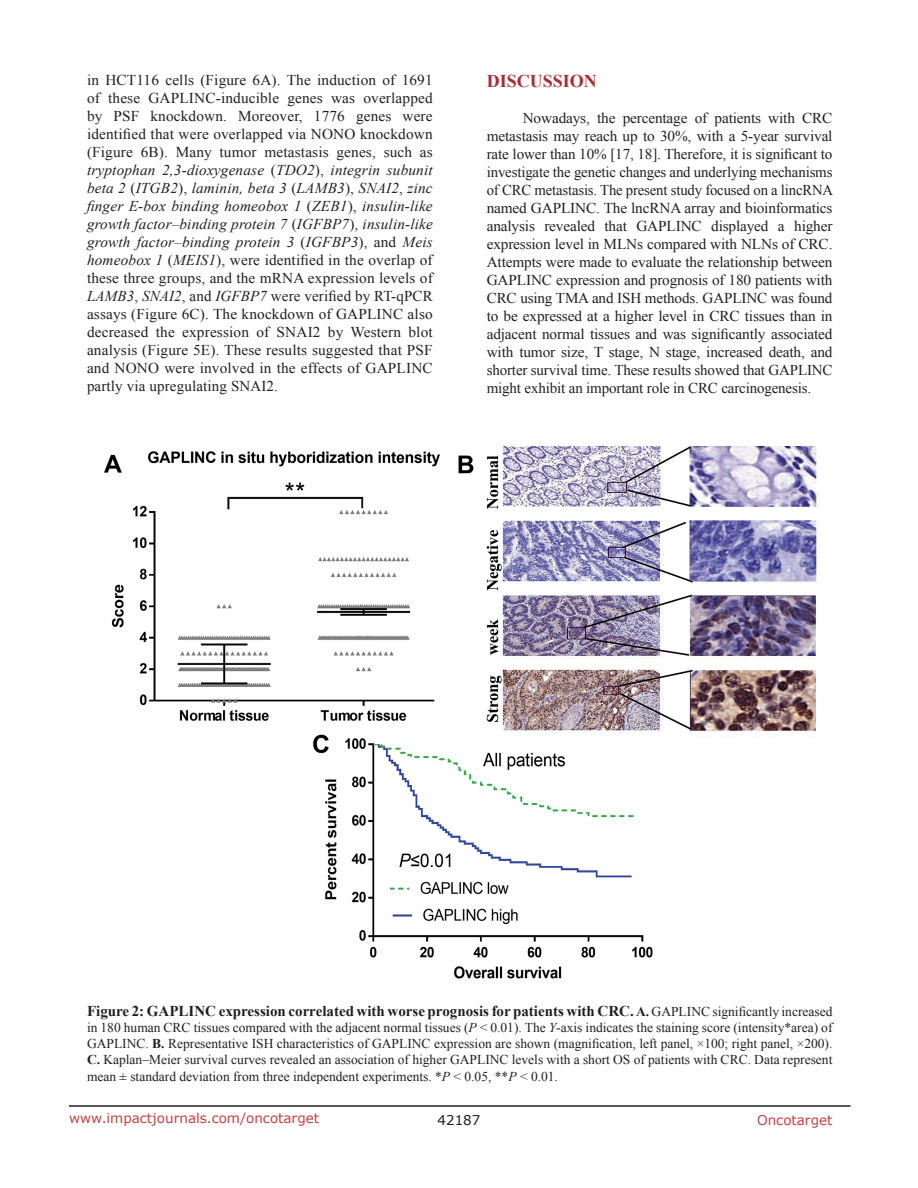
<style>
.page{position:relative;width:918px;height:1188px;background:#fff}
.page>*{position:absolute;margin:0;border:0;box-sizing:border-box;transform-origin:0 0}
.Heading{font:700 18px "Times New Roman";color:#ac2b31}
.BodyText{font:15px/18px "Times New Roman";letter-spacing:-.01em;color:#231f20;text-align:justify}
.figuretext{font:700 15px "Times New Roman";color:#231f20}
.figuretext-2{font:13.5px/16.2px "Times New Roman";color:#231f20;text-align:justify}
.t1{font:13.5px "Verdana";color:#c24141}
.t2{font:13.5px "Verdana";color:#231f20}
.s1{font-style:italic}
.s2{font-size:13.5px}
.s3{font-weight:400;font-size:13.5px}
.s4{font-weight:700}
</style>
<div class="page">
<hr style="left:69px;top:1105px;width:781px;height:2px;background:#231f20">
<img style="left:104px;top:446px;width:716px;height:533px">
<p class="BodyText" style="left:87px;top:71px;width:347px">in HCT116 cells (Figure 6A). The induction of 1691 of these GAPLINC-inducible genes was overlapped by PSF knockdown. Moreover, 1776 genes were identified that were overlapped via NONO knockdown (Figure 6B). Many tumor metastasis genes, such as <span class="s1">tryptophan 2,3-dioxygenase</span> (<span class="s1">TDO2</span>), <span class="s1">integrin subunit beta 2</span> (<span class="s1">ITGB2</span>), <span class="s1">laminin, beta 3</span> (<span class="s1">LAMB3</span>), <span class="s1">SNAI2</span>, <span class="s1">zinc finger E-box binding homeobox 1</span> (<span class="s1">ZEB1</span>), <span class="s1">insulin-like growth factor–binding protein 7</span> (<span class="s1">IGFBP7</span>), <span class="s1">insulin-like growth factor–binding protein 3</span> (<span class="s1">IGFBP3</span>), and <span class="s1">Meis homeobox 1</span> (<span class="s1">MEIS1</span>), were identified in the overlap of these three groups, and the mRNA expression levels of <span class="s1">LAMB3</span>, <span class="s1">SNAI2</span>, and <span class="s1">IGFBP7</span> were verified by RT-qPCR assays (Figure 6C). The knockdown of GAPLINC also decreased the expression of SNAI2 by Western blot analysis (Figure 5E). These results suggested that PSF and NONO were involved in the effects of GAPLINC partly via upregulating SNAI2.</p>
<p class="Heading" style="left:487px;top:69px;width:112px">DISCUSSION</p>
<p class="BodyText" style="left:487px;top:109px;width:348px;text-indent:36px">Nowadays, the percentage of patients with CRC metastasis may reach up to 30%, with a 5-year survival rate lower than 10% [17, 18]. Therefore, it is significant to investigate the genetic changes and underlying mechanisms of CRC metastasis. The present study focused on a lincRNA named GAPLINC. The lncRNA array and bioinformatics analysis revealed that GAPLINC displayed a higher expression level in MLNs compared with NLNs of CRC.<br>Attempts were made to evaluate the relationship between GAPLINC expression and prognosis of 180 patients with CRC using TMA and ISH methods. GAPLINC was found to be expressed at a higher level in CRC tissues than in adjacent normal tissues and was significantly associated with tumor size, T stage, N stage, increased death, and shorter survival time. These results showed that GAPLINC might exhibit an important role in CRC carcinogenesis.</p>
<p class="figuretext" style="left:87px;top:1000px;width:747px">Figure 2: GAPLINC expression correlated with worse prognosis for patients with CRC. <span class="s2">A.</span> <span class="s3">GAPLINC significantly increased</span></p>
<p class="figuretext-2" style="left:87px;top:1019px;width:747px">in 180 human CRC tissues compared with the adjacent normal tissues (<span class="s1">P</span> &lt; 0.01). The <span class="s1">Y</span>-axis indicates the staining score (intensity*area) of GAPLINC. <span class="s4">B.</span> Representative ISH characteristics of GAPLINC expression are shown (magnification, left panel, ×100; right panel, ×200).<br><span class="s4">C.</span> Kaplan–Meier survival curves revealed an association of higher GAPLINC levels with a short OS of patients with CRC. Data represent mean ± standard deviation from three independent experiments. *<span class="s1">P</span> &lt; 0.05, **<span class="s1">P</span> &lt; 0.01.</p>
<p class="t1" style="left:69px;top:1109px;width:252px">www.impactjournals.com/oncotarget</p>
<p class="t2" style="left:438px;top:1111px;width:44px">42187</p>
<p class="t1" style="left:757px;top:1111px;width:77px">Oncotarget</p>
</div>
